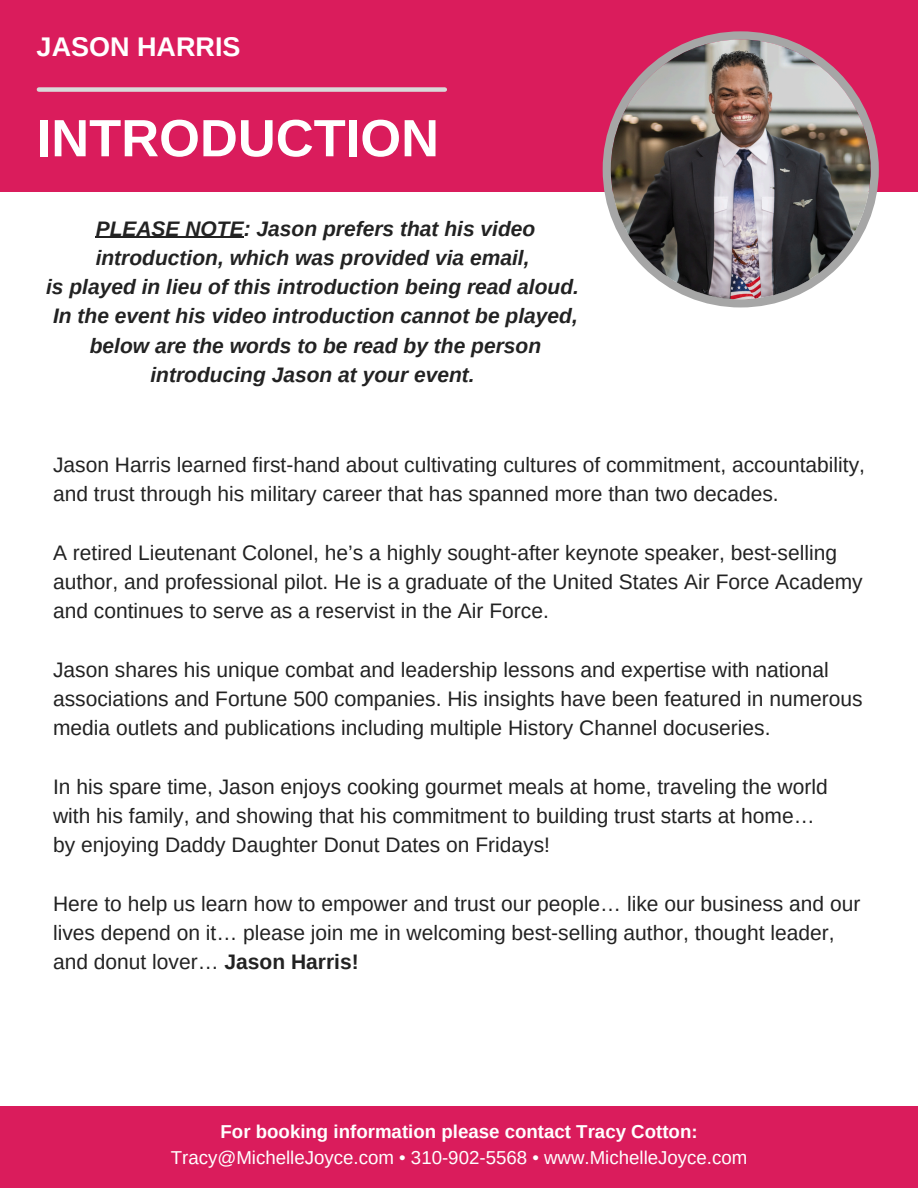
<style>
.page{position:relative;width:918px;height:1188px;background:#fff}
.page>*{position:absolute;margin:0;border:0;box-sizing:border-box;transform-origin:0 0}
.t1{font:700 52.5px "Arimo";color:#fff}
.t2{font:700 27px "Arimo";color:#fff}
.t3{font:21px/29.2px "Arimo";color:#222}
.t4{font:italic 700 21px/29.2px "Arimo";color:#222;text-align:center}
.t5{font:18.75px "Arimo";color:#fff}
.t6{font:700 18.75px "Arimo";color:#fff}
.s1{font-weight:700}
</style>
<div class="page">
<div style="left:0;top:0;width:918px;height:192px;background:#da1c5c"></div>
<svg style="left:603px;top:31px;width:276px;height:276px"></svg>
<img style="left:611px;top:39px;width:260px;height:260px;border-radius:50%">
<div style="left:39px;top:87px;width:406px;height:5px;background:#d9d9d9"></div>
<div style="left:0;top:1107px;width:918px;height:81px;background:#da1c5c"></div>
<hr style="left:96px;top:237px;width:148px;height:1px;background:#222">
<p class="t2" style="left:37px;top:31px;width:205px">JASON HARRIS</p>
<h1 class="t1" style="left:37px;top:109px;width:404px">INTRODUCTION</h1>
<p class="t4" style="left:46px;top:214px;width:534px">PLEASE NOTE: Jason prefers that his video introduction, which was provided via email,<br>is played in lieu of this introduction being read aloud.</p>
<h3 class="t4" style="left:53px;top:301px;width:526px">In the event his video introduction cannot be played, below are the words to be read by the person introducing Jason at your event.</h3>
<p class="t3" style="left:53px;top:450px;width:813px">Jason Harris learned first-hand about cultivating cultures of commitment, accountability, and trust through his military career that has spanned more than two decades.</p>
<h4 class="t3" style="left:53px;top:538px;width:811px">A retired Lieutenant Colonel, he’s a highly sought-after keynote speaker, best-selling author, and professional pilot. He is a graduate of the United States Air Force Academy and continues to serve as a reservist in the Air Force.</h4>
<h4 class="t3" style="left:53px;top:655px;width:811px">Jason shares his unique combat and leadership lessons and expertise with national associations and Fortune 500 companies. His insights have been featured in numerous media outlets and publications including multiple History Channel docuseries.</h4>
<h4 class="t3" style="left:53px;top:772px;width:776px">In his spare time, Jason enjoys cooking gourmet meals at home, traveling the world with his family, and showing that his commitment to building trust starts at home… by enjoying Daddy Daughter Donut Dates on Fridays!</h4>
<h4 class="t3" style="left:53px;top:889px;width:809px">Here to help us learn how to empower and trust our people… like our business and our lives depend on it… please join me in welcoming best-selling author, thought leader, and donut lover… <span class="s1">Jason Harris!</span></h4>
<p class="t6" style="left:221px;top:1121px;width:479px">For booking information please contact Tracy Cotton:</p>
<p class="t5" style="left:171px;top:1147px;width:578px">Tracy@MichelleJoyce.com • 310-902-5568 • www.MichelleJoyce.com</p>
</div>
